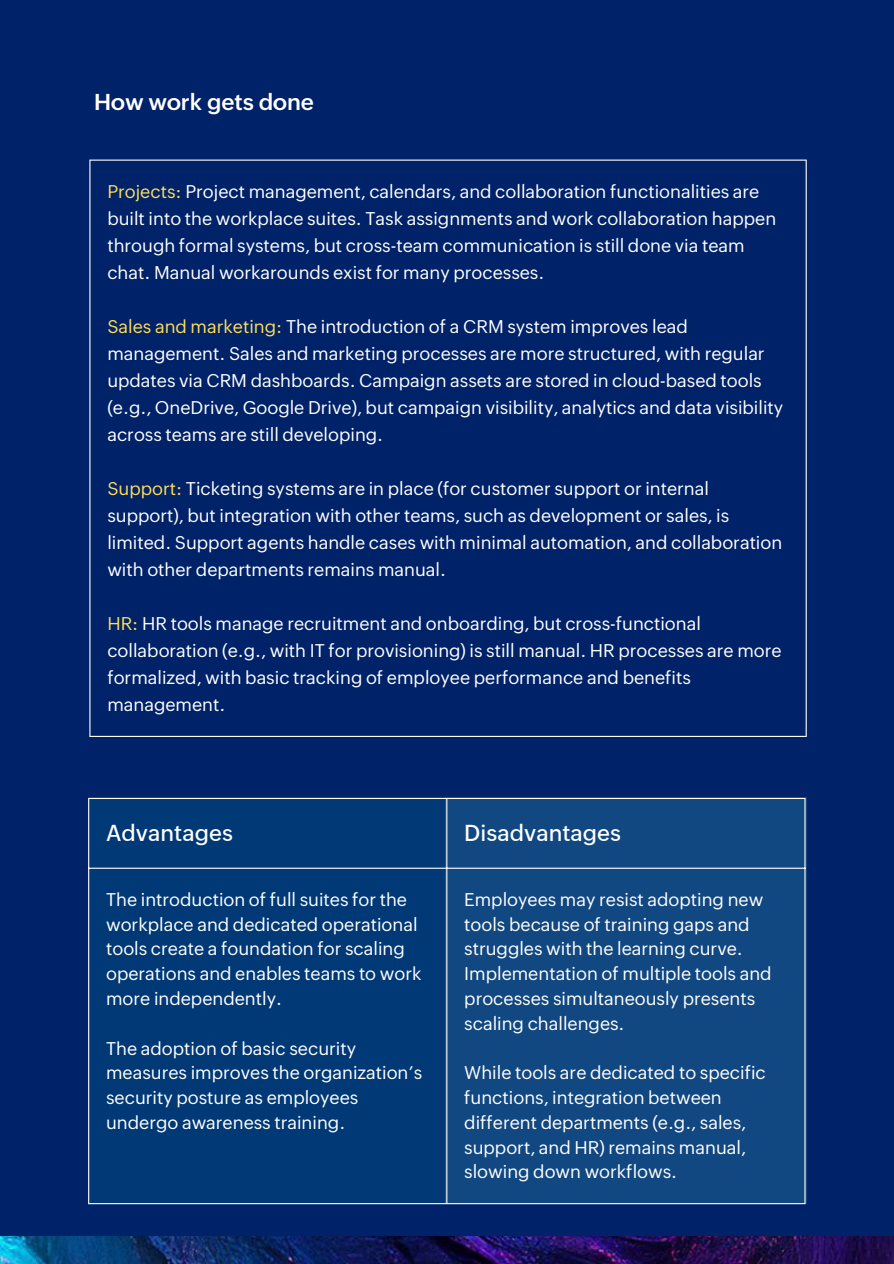
<style>
.page{position:relative;width:894px;height:1264px;background:#fff}
.page>*{position:absolute;margin:0;border:0;box-sizing:border-box;transform-origin:0 0}
.t1{font:500 22.5px "Zoho Puvi";color:#fff}
.t2{font:600 22.5px "Zoho Puvi";color:#fff}
.t3{font:18px/24.8px "Zoho Puvi";color:#fff}
.s1{color:#ffde59}
</style>
<div class="page">
<div style="left:0;top:0;width:893px;height:1263px;background:#002268"></div>
<hr style="left:89px;top:161px;width:1px;height:574px;background:#fff">
<hr style="left:805px;top:161px;width:1px;height:574px;background:#fff">
<hr style="left:89px;top:159px;width:717px;height:2px;background:#fff">
<hr style="left:89px;top:735px;width:717px;height:2px;background:#fff">
<div style="left:89px;top:798px;width:356px;height:405px;background:#003976"></div>
<div style="left:445px;top:798px;width:361px;height:405px;background:#124881"></div>
<hr style="left:88px;top:799px;width:1px;height:404px;background:#fff">
<hr style="left:446px;top:799px;width:1px;height:404px;background:#fff">
<hr style="left:804px;top:799px;width:1px;height:404px;background:#fff">
<hr style="left:88px;top:798px;width:717px;height:1px;background:#fff">
<hr style="left:88px;top:867px;width:717px;height:1px;background:#fff">
<hr style="left:88px;top:1203px;width:717px;height:1px;background:#fff">
<img style="left:0;top:1236px;width:893px;height:27px">
<p class="t2" style="left:94px;top:89px;width:221px">How work gets done</p>
<p class="t3" style="left:107px;top:178px;width:670px;line-height:27px"><span class="s1">Projects:</span> Project management, calendars, and collaboration functionalities are built into the workplace suites. Task assignments and work collaboration happen through formal systems, but cross-team communication is still done via team chat. Manual workarounds exist for many processes.</p>
<p class="t3" style="left:107px;top:313px;width:677px;line-height:27px"><span class="s1">Sales and marketing:</span> The introduction of a CRM system improves lead management. Sales and marketing processes are more structured, with regular updates via CRM dashboards. Campaign assets are stored in cloud-based tools (e.g., OneDrive, Google Drive), but campaign visibility, analytics and data visibility across teams are still developing.</p>
<p class="t3" style="left:107px;top:475px;width:676px;line-height:27px"><span class="s1">Support:</span> Ticketing systems are in place (for customer support or internal support), but integration with other teams, such as development or sales, is limited. Support agents handle cases with minimal automation, and collaboration with other departments remains manual.</p>
<p class="t3" style="left:107px;top:610px;width:675px;line-height:27px"><span class="s1">HR:</span> HR tools manage recruitment and onboarding, but cross-functional collaboration (e.g., with IT for provisioning) is still manual. HR processes are more formalized, with basic tracking of employee performance and benefits management.</p>
<p class="t1" style="left:106px;top:819px;width:128px">Advantages</p>
<p class="t1" style="left:464px;top:819px;width:158px">Disadvantages</p>
<p class="t3" style="left:106px;top:887px;width:317px">The introduction of full suites for the workplace and dedicated operational tools create a foundation for scaling operations and enables teams to work more independently.</p>
<p class="t3" style="left:106px;top:1035px;width:318px">The adoption of basic security measures improves the organization’s security posture as employees undergo awareness training.</p>
<p class="t3" style="left:464px;top:887px;width:309px">Employees may resist adopting new tools because of training gaps and struggles with the learning curve.<br>Implementation of multiple tools and processes simultaneously presents scaling challenges.</p>
<p class="t3" style="left:464px;top:1060px;width:303px">While tools are dedicated to specific functions, integration between different departments (e.g., sales, support, and HR) remains manual, slowing down workflows.</p>
</div>
